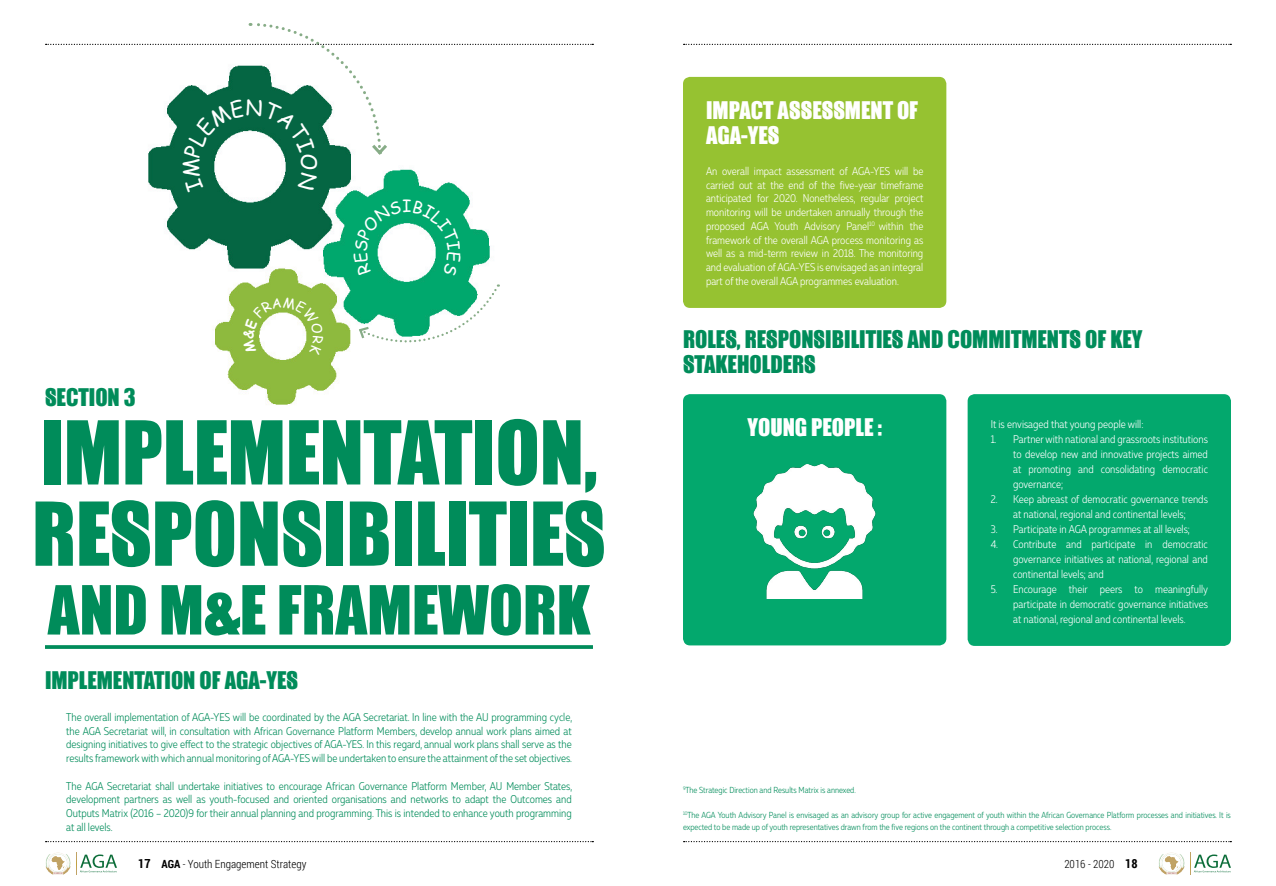
<style>
.page{position:relative;width:1276px;height:886px;background:#fff}
.page>*{position:absolute;margin:0;border:0;box-sizing:border-box;transform-origin:0 0}
.t1{font:81.25px/81.2px "Gabo Drive";color:#008c5a}
.t2{font:62.5px "Gabo Drive";color:#008c5a}
.t3{font:22.5px/25px "Gabo Drive";color:#008c5a}
.t4{font:22.5px/25px "Gabo Drive";color:#fff}
.t5{font:300 11.25px/13.8px "Muller Narrow";color:#fff;text-align:justify}
.t6{font:300 11.25px/13.8px "Muller Narrow";color:#008c5a;text-align:justify}
.t7{font:300 11.25px "Roboto Condensed";color:#000}
.t8{font:300 8.75px/12.5px "Muller Narrow";color:#008c5a}
.s1{font-weight:700;font-size:12.5px}
.s2{font-weight:700}
</style>
<div class="page">
<img style="left:167px;top:193px;width:323px;height:212px">
<svg style="left:357px;top:284px;width:143px;height:70px"></svg>
<svg style="left:45px;top:645px;width:548px;height:4px;background:#0f9263"></svg>
<div style="left:683px;top:77px;width:263px;height:231px;background:#96c231;border-radius:7px"></div>
<div style="left:967px;top:394px;width:264px;height:252px;background:#03a86d;border-radius:7px"></div>
<div style="left:683px;top:394px;width:263px;height:251px;background:#03a86d;border-radius:7px"></div>
<img style="left:753px;top:464px;width:123px;height:135px">
<svg style="left:46px;top:841px;width:547px;height:1px"></svg>
<svg style="left:683px;top:841px;width:548px;height:1px"></svg>
<svg style="left:683px;top:44px;width:548px;height:1px"></svg>
<img style="left:45px;top:852px;width:26px;height:22px">
<svg style="left:76px;top:852px;width:41px;height:22px"></svg>
<img style="left:1159px;top:852px;width:25px;height:22px">
<svg style="left:1190px;top:852px;width:41px;height:22px"></svg>
<svg style="left:46px;top:23px;width:547px;height:170px"></svg>
<svg style="left:353px;top:200px;width:108px;height:76px"></svg>
<svg style="left:243px;top:297px;width:80px;height:58px"></svg>
<h3 class="t4" style="left:706px;top:97px;width:214px">IMPACT ASSESSMENT OF<br>AGA-YES</h3>
<p class="t5" style="left:706px;top:164px;width:219px">An overall impact assessment of AGA-YES will be carried out at the end of the five-year timeframe anticipated for 2020. Nonetheless, regular project monitoring will be undertaken annually through the proposed AGA Youth Advisory Panel<sup>10</sup> within the framework of the overall AGA process monitoring as well as a mid-term review in 2018. The monitoring and evaluation of AGA-YES is envisaged as an integral part of the overall AGA programmes evaluation.</p>
<h3 class="t3" style="left:45px;top:385px;width:92px">SECTION 3</h3>
<h1 class="t1" style="left:32px;top:411px;width:575px">IMPLEMENTATION,<br>RESPONSIBILITIES</h1>
<h2 class="t2" style="left:48px;top:567px;width:544px">AND M&amp;E FRAMEWORK</h2>
<h3 class="t3" style="left:45px;top:667px;width:255px">IMPLEMENTATION OF AGA-YES</h3>
<p class="t6" style="left:66px;top:710px;width:507px">The overall implementation of AGA-YES will be coordinated by the AGA Secretariat. In line with the AU programming cycle, the AGA Secretariat will, in consultation with African Governance Platform Members, develop annual work plans aimed at designing initiatives to give effect to the strategic objectives of AGA-YES. In this regard, annual work plans shall serve as the results framework with which annual monitoring of AGA-YES will be undertaken to ensure the attainment of the set objectives.</p>
<p class="t6" style="left:66px;top:779px;width:507px">The AGA Secretariat shall undertake initiatives to encourage African Governance Platform Member, AU Member States, development partners as well as youth-focused and oriented organisations and networks to adapt the Outcomes and Outputs Matrix (2016 – 2020)9 for their annual planning and programming. This is intended to enhance youth programming at all levels.</p>
<h3 class="t3" style="left:683px;top:326px;width:461px">ROLES, RESPONSIBILITIES AND COMMITMENTS OF KEY<br>STAKEHOLDERS</h3>
<h3 class="t4" style="left:747px;top:414px;width:136px">YOUNG PEOPLE :</h3>
<p class="t5" style="left:990px;top:417px;width:154px">It is envisaged that young people will:</p>
<p class="t5" style="left:1013px;top:431px;width:196px;line-height:15px;text-indent:-22px">1. Partner with national and grassroots institutions to develop new and innovative projects aimed at promoting and consolidating democratic governance;</p>
<p class="t5" style="left:990px;top:491px;width:219px;line-height:15px;text-align:center">2. Keep abreast of democratic governance trends at national, regional and continental levels;</p>
<p class="t5" style="left:990px;top:522px;width:201px">3. Participate in AGA programmes at all levels;</p>
<p class="t5" style="left:1013px;top:536px;width:196px;line-height:15px;text-indent:-22px">4. Contribute and participate in democratic governance initiatives at national, regional and continental levels; and</p>
<p class="t5" style="left:1013px;top:581px;width:196px;line-height:15px;text-indent:-22px">5. Encourage their peers to meaningfully participate in democratic governance initiatives at national, regional and continental levels.</p>
<p class="t8" style="left:683px;top:783px;width:174px"><sup>9</sup>The Strategic Direction and Results Matrix is annexed.</p>
<p class="t8" style="left:683px;top:808px;width:549px"><sup>10</sup>The AGA Youth Advisory Panel is envisaged as an advisory group for active engagement of youth within the African Governance Platform processes and initiatives. It is expected to be made up of youth representatives drawn from the five regions on the continent through a competitive selection process.</p>
<p class="t7" style="left:138px;top:856px;width:170px"><span class="s1">17</span> <span class="s2">AGA</span> - Youth Engagement Strategy</p>
<p class="t7" style="left:1064px;top:856px;width:75px">2016 - 2020 <span class="s1">18</span></p>
</div>
